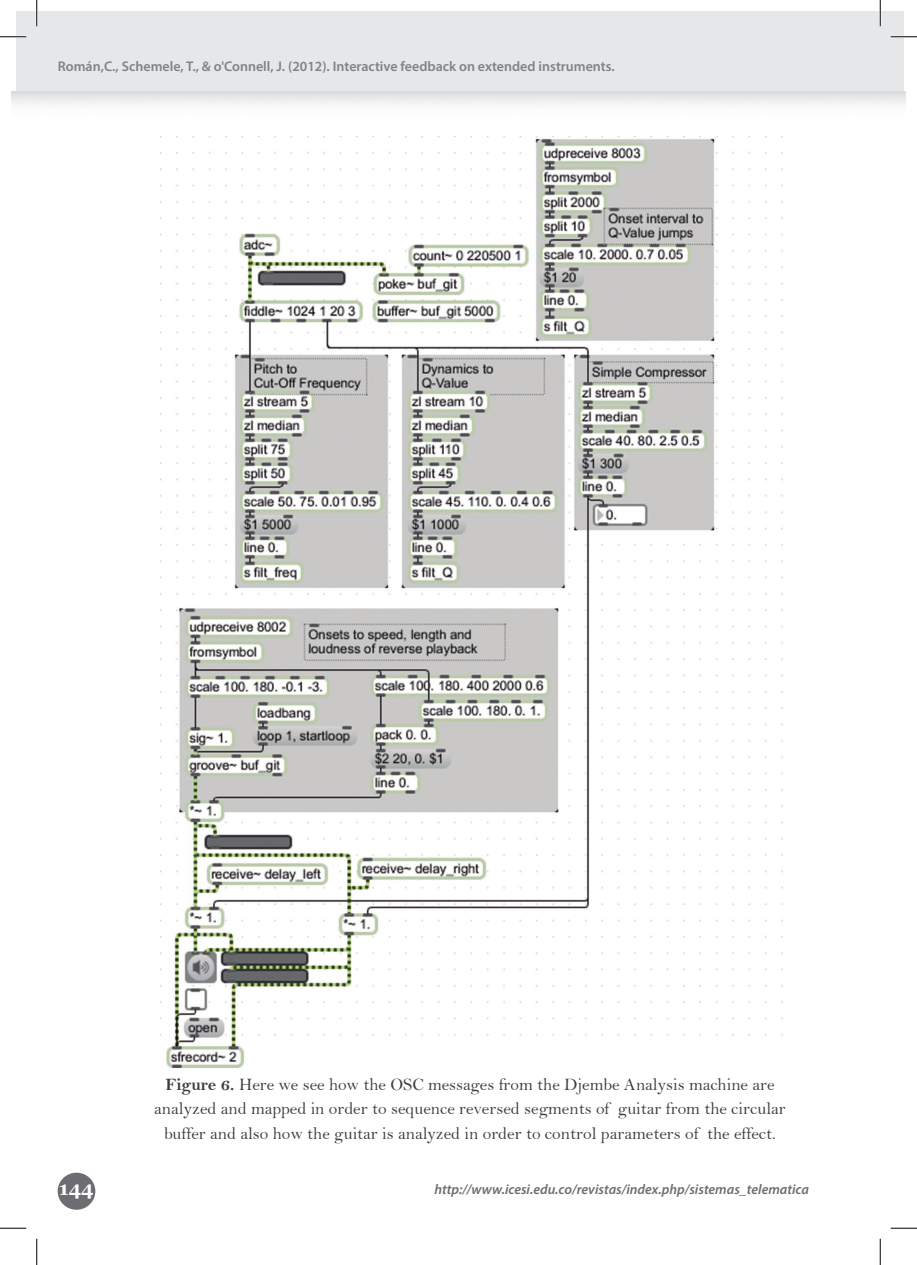
<style>
.page{position:relative;width:917px;height:1265px;background:#fff}
.page>*{position:absolute;margin:0;border:0;box-sizing:border-box;transform-origin:0 0}
.t1{font:700 19.25px "Georgia";color:#fff}
.pie_de_foto{font:17.5px/24.5px "Bell";color:#3e3e3f;text-align:center}
.datos_articulo{font:600 14px "Myriad Pro";color:#808285}
.t2{font:italic 600 14px "Myriad Pro";color:#6c6d70}
.s1{font-family:"Bell MT Bold"}
</style>
<div class="page">
<div style="left:16px;top:12px;width:887px;height:81px;background:#e6e7e9"></div>
<div style="left:58px;top:1172px;width:37px;height:37px;background:#6c6d70;border-radius:50%"></div>
<img style="left:161px;top:136px;width:622px;height:931px">
<hr style="left:0;top:36px;width:26px;height:2px;background:#fff">
<hr style="left:891px;top:36px;width:26px;height:2px;background:#fff">
<hr style="left:36px;top:0;width:2px;height:26px;background:#fff">
<hr style="left:879px;top:0;width:2px;height:26px;background:#fff">
<svg style="left:0;top:36px;width:26px;height:1px"></svg>
<svg style="left:891px;top:36px;width:26px;height:1px"></svg>
<svg style="left:0;top:1227px;width:26px;height:1px"></svg>
<svg style="left:891px;top:1227px;width:26px;height:1px"></svg>
<svg style="left:36px;top:0;width:1px;height:26px"></svg>
<svg style="left:36px;top:1238px;width:1px;height:26px"></svg>
<svg style="left:880px;top:0;width:1px;height:26px"></svg>
<svg style="left:880px;top:1238px;width:1px;height:26px"></svg>
<p class="datos_articulo" style="left:58px;top:57px;width:558px">Román,C., Schemele, T., &amp; o'Connell, J. (2012). Interactive feedback on extended instruments.</p>
<p class="pie_de_foto" style="left:154px;top:1071px;width:633px"><span class="s1">Figure 6.</span> Here we see how the OSC messages from the Djembe Analysis machine are analyzed and mapped in order to sequence reversed segments of guitar from the circular buffer and also how the guitar is analyzed in order to control parameters of the effect.</p>
<p class="t1" style="left:59px;top:1175px;width:36px">144</p>
<p class="t2" style="left:434px;top:1179px;width:376px">http://www.icesi.edu.co/revistas/index.php/sistemas_telematica</p>
</div>
